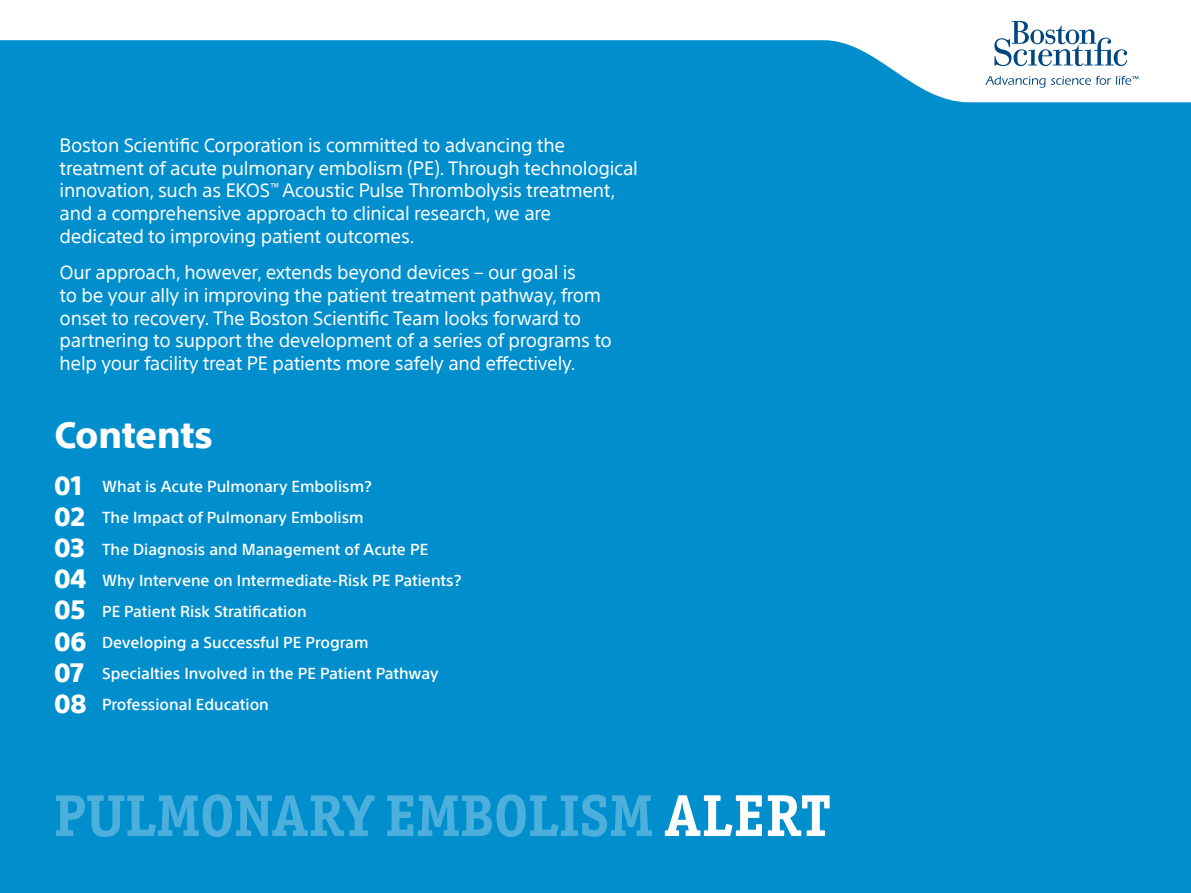
<style>
.page{position:relative;width:1191px;height:893px;background:#008ecd}
.page>*{position:absolute;margin:0;border:0;box-sizing:border-box;transform-origin:0 0}
.t1{font:700 59.4px "Officina Ser ITC Std";color:#4db0dc}
.t2{font:800 36.3px "SST";color:#fff}
.t3{font:18.9px/22.6px "SST";letter-spacing:-.015em;color:#fff}
.t4{font:500 15.6px "SST";color:#fff}
.s1{font-weight:800;font-size:25.95px}
.s2{color:#fff}
</style>
<div class="page">
<svg style="left:0;top:0;width:1191px;height:102px;fill:#fff"></svg>
<svg style="left:994px;top:21px;width:133px;height:45px;background:#bed0de"></svg>
<svg style="left:985px;top:76px;width:60px;height:12px"></svg>
<svg style="left:1051px;top:76px;width:87px;height:9px"></svg>
<p class="t3" style="left:60px;top:134px;width:580px">Boston Scientific Corporation is committed to advancing the treatment of acute pulmonary embolism (PE). Through technological innovation, such as EKOS<sup>™</sup> Acoustic Pulse Thrombolysis treatment, and a comprehensive approach to clinical research, we are dedicated to improving patient outcomes.</p>
<p class="t3" style="left:60px;top:261px;width:554px">Our approach, however, extends beyond devices – our goal is<br>to be your ally in improving the patient treatment pathway, from onset to recovery. The Boston Scientific Team looks forward to partnering to support the development of a series of programs to help your facility treat PE patients more safely and effectively.</p>
<p class="t2" style="left:54px;top:413px;width:160px">Contents</p>
<p class="t4" style="left:54px;top:477px;width:319px"><span class="s1">01</span> What is Acute Pulmonary Embolism?</p>
<p class="t4" style="left:54px;top:509px;width:311px"><span class="s1">02</span> The Impact of Pulmonary Embolism</p>
<p class="t4" style="left:54px;top:540px;width:376px"><span class="s1">03</span> The Diagnosis and Management of Acute PE</p>
<p class="t4" style="left:54px;top:571px;width:409px"><span class="s1">04</span> Why Intervene on Intermediate-Risk PE Patients?</p>
<p class="t4" style="left:54px;top:602px;width:254px"><span class="s1">05</span> PE Patient Risk Stratification</p>
<p class="t4" style="left:54px;top:633px;width:316px"><span class="s1">06</span> Developing a Successful PE Program</p>
<p class="t4" style="left:54px;top:664px;width:386px"><span class="s1">07</span> Specialties Involved in the PE Patient Pathway</p>
<p class="t4" style="left:54px;top:695px;width:216px"><span class="s1">08</span> Professional Education</p>
<p class="t1" style="left:54px;top:779px;width:777px">PULMONARY EMBOLISM <span class="s2">ALERT</span></p>
</div>
